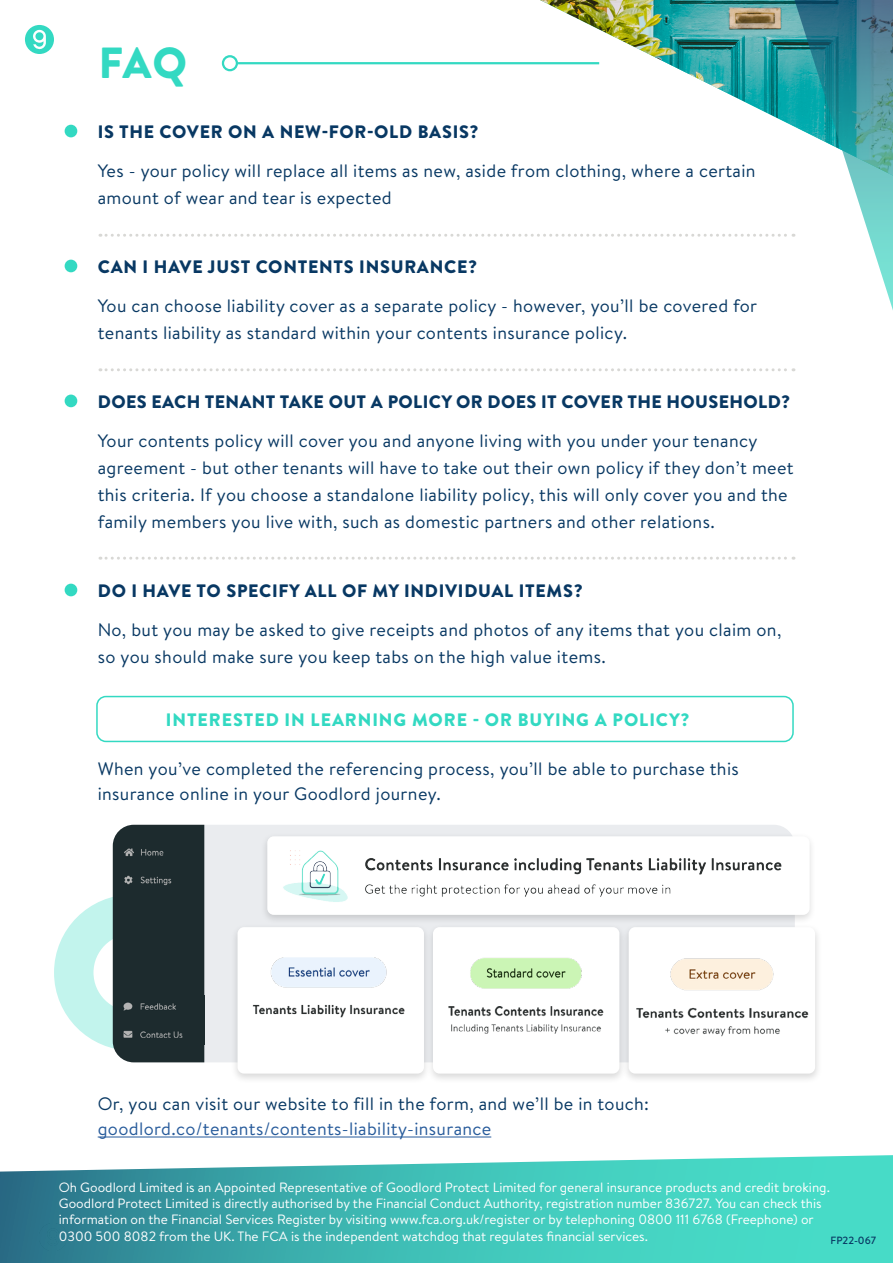
<style>
.page{position:relative;width:893px;height:1263px;background:#fff}
.page>*{position:absolute;margin:0;border:0;box-sizing:border-box;transform-origin:0 0}
.t1{font:900 43.5px "Brandon Text";color:#33d9c2}
.t2{font:18px/27px "Brandon Text";letter-spacing:.02em;color:#083863}
.t3{font:900 18px "Brandon Text";letter-spacing:.04em;color:#083863}
.t4{font:900 18px "Brandon Text";letter-spacing:.02em;color:#083863}
.t5{font:18px "Brandon Text";letter-spacing:.02em;color:#275b9b}
.t6{font:900 18px "Brandon Text";letter-spacing:.05em;color:#33d9c2}
.t7{font:13.5px/16.2px "Brandon Text";color:#fff}
.t8{font:500 10.5px "Brandon Text";color:#083863}
</style>
<div class="page">
<div style="left:54px;top:894px;width:156px;height:156px;border:39px solid #c2f4ed;border-radius:50%"></div>
<svg style="left:100px;top:368px;width:694px;height:3px"></svg>
<svg style="left:100px;top:557px;width:694px;height:3px"></svg>
<div style="left:65px;top:125px;width:12px;height:12px;background:#33d9c2;border-radius:50%"></div>
<div style="left:65px;top:260px;width:12px;height:12px;background:#33d9c2;border-radius:50%"></div>
<div style="left:65px;top:395px;width:12px;height:12px;background:#33d9c2;border-radius:50%"></div>
<div style="left:65px;top:584px;width:12px;height:12px;background:#33d9c2;border-radius:50%"></div>
<svg style="left:25px;top:25px;width:29px;height:29px"></svg>
<svg style="left:100px;top:0;width:793px;height:310px"></svg>
<div style="left:96px;top:696px;width:698px;height:46px;border:2px solid #33d9c2;border-radius:9px"></div>
<svg style="left:0;top:1155px;width:893px;height:108px;background:#4cbeb8"></svg>
<hr style="left:98px;top:1136px;width:393px;height:1px;background:#275b9b">
<img style="left:113px;top:825px;width:675px;height:237px">
<div style="left:260px;top:831px;width:557px;height:93px;background:#000;opacity:.15"></div>
<div style="left:267px;top:836px;width:543px;height:79px;background:#fff;border-radius:7px"></div>
<div style="left:621px;top:922px;width:201px;height:161px;background:#000;opacity:.15"></div>
<div style="left:629px;top:927px;width:186px;height:146px;background:#fff;border-radius:7px"></div>
<div style="left:426px;top:922px;width:201px;height:161px;background:#000;opacity:.15"></div>
<div style="left:433px;top:927px;width:186px;height:146px;background:#fff;border-radius:7px"></div>
<div style="left:230px;top:922px;width:201px;height:161px;background:#000;opacity:.15"></div>
<div style="left:238px;top:927px;width:186px;height:146px;background:#fff;border-radius:7px"></div>
<img style="left:636px;top:938px;width:186px;height:124px">
<img style="left:424px;top:938px;width:205px;height:128px">
<img style="left:252px;top:957px;width:153px;height:61px">
<img style="left:283px;top:850px;width:525px;height:64px">
<img style="left:119px;top:837px;width:79px;height:62px">
<img style="left:117px;top:996px;width:88px;height:49px">
<h1 class="t1" style="left:99px;top:32px;width:90px">FAQ</h1>
<p class="t3" style="left:98px;top:119px;width:382px">IS THE COVER ON A NEW-FOR-OLD BASIS?</p>
<p class="t2" style="left:98px;top:156px;width:659px">Yes - your policy will replace all items as new, aside from clothing, where a certain amount of wear and tear is expected</p>
<p class="t3" style="left:98px;top:254px;width:381px">CAN I HAVE JUST CONTENTS INSURANCE?</p>
<p class="t2" style="left:98px;top:291px;width:661px">You can choose liability cover as a separate policy - however, you’ll be covered for tenants liability as standard within your contents insurance policy.</p>
<p class="t4" style="left:98px;top:389px;width:694px">DOES EACH TENANT TAKE OUT A POLICY OR DOES IT COVER THE HOUSEHOLD?</p>
<p class="t2" style="left:98px;top:426px;width:697px">Your contents policy will cover you and anyone living with you under your tenancy agreement - but other tenants will have to take out their own policy if they don’t meet this criteria. If you choose a standalone liability policy, this will only cover you and the family members you live with, such as domestic partners and other relations.</p>
<p class="t3" style="left:98px;top:578px;width:487px">DO I HAVE TO SPECIFY ALL OF MY INDIVIDUAL ITEMS?</p>
<p class="t2" style="left:98px;top:615px;width:685px">No, but you may be asked to give receipts and photos of any items that you claim on, so you should make sure you keep tabs on the high value items.</p>
<p class="t6" style="left:166px;top:707px;width:525px">INTERESTED IN LEARNING MORE - OR BUYING A POLICY?</p>
<p class="t2" style="left:98px;top:755px;width:643px;line-height:25.5px">When you’ve completed the referencing process, you’ll be able to purchase this insurance online in your Goodlord journey.</p>
<p class="t2" style="left:98px;top:1089px;width:553px">Or, you can visit our website to fill in the form, and we’ll be in touch:</p>
<p class="t5" style="left:98px;top:1116px;width:395px">goodlord.co/tenants/contents-liability-insurance</p>
<p class="t7" style="left:59px;top:1179px;width:773px">Oh Goodlord Limited is an Appointed Representative of Goodlord Protect Limited for general insurance products and credit broking.<br>Goodlord Protect Limited is directly authorised by the Financial Conduct Authority, registration number 836727. You can check this information on the Financial Services Register by visiting www.fca.org.uk/register or by telephoning 0800 111 6768 (Freephone) or 0300 500 8082 from the UK. The FCA is the independent watchdog that regulates financial services.</p>
<p class="t8" style="left:830px;top:1233px;width:47px">FP22-067</p>
</div>
